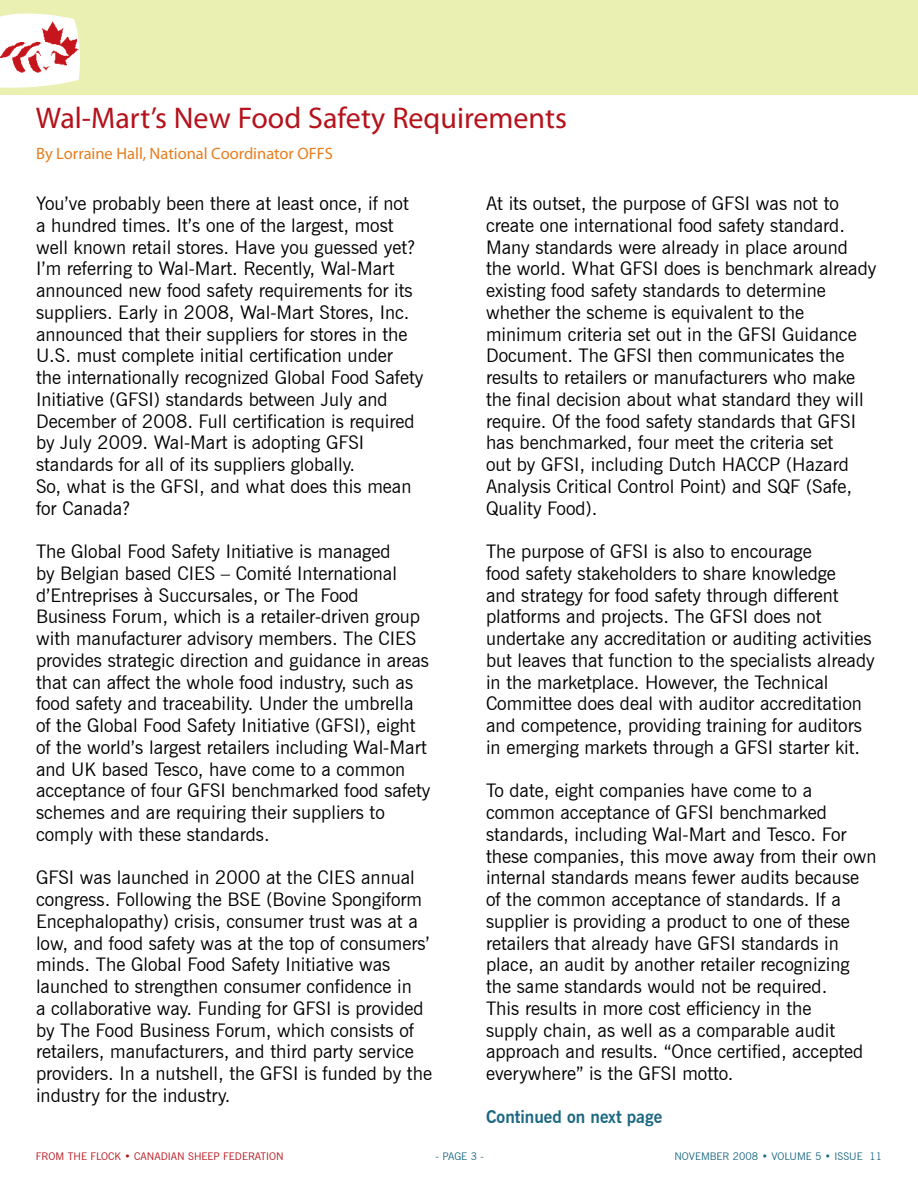
<style>
.page{position:relative;width:918px;height:1188px;background:#fff}
.page>*{position:absolute;margin:0;border:0;box-sizing:border-box;transform-origin:0 0}
.t1{font:30px "Myriad Pro";color:#b5121b}
.t2{font:18.75px/21.8px "News Gothic";color:#000}
.t3{font:700 17.25px "News Gothic";color:#1c6882}
.t4{font:16.5px "Myriad Pro";color:#e87d1e}
.t5{font:10.5px "News Gothic";color:#b5121b}
.t6{font:10.5px "News Gothic";color:#1c6882}
</style>
<div class="page">
<div style="left:209px;top:0;width:709px;height:95px;background:#eaefb2"></div>
<svg style="left:0;top:0;width:209px;height:95px;fill:#eaefb2"></svg>
<h1 class="t1" style="left:36px;top:100px;width:532px">Wal-Mart’s New Food Safety Requirements</h1>
<p class="t4" style="left:36px;top:144px;width:299px">By Lorraine Hall, National Coordinator OFFS</p>
<p class="t2" style="left:36px;top:193px;width:389px">You’ve probably been there at least once, if not<br>a hundred times. It’s one of the largest, most well known retail stores. Have you guessed yet?<br>I’m referring to Wal-Mart. Recently, Wal-Mart announced new food safety requirements for its suppliers. Early in 2008, Wal-Mart Stores, Inc. announced that their suppliers for stores in the U.S. must complete initial certification under<br>the internationally recognized Global Food Safety Initiative (GFSI) standards between July and December of 2008. Full certification is required by July 2009. Wal-Mart is adopting GFSI standards for all of its suppliers globally.<br>So, what is the GFSI, and what does this mean for Canada?</p>
<p class="t2" style="left:36px;top:541px;width:396px">The Global Food Safety Initiative is managed<br>by Belgian based CIES – Comité International d’Entreprises à Succursales, or The Food Business Forum, which is a retailer-driven group with manufacturer advisory members. The CIES provides strategic direction and guidance in areas that can affect the whole food industry, such as food safety and traceability. Under the umbrella of the Global Food Safety Initiative (GFSI), eight of the world’s largest retailers including Wal-Mart and UK based Tesco, have come to a common acceptance of four GFSI benchmarked food safety schemes and are requiring their suppliers to comply with these standards.</p>
<p class="t2" style="left:36px;top:867px;width:398px">GFSI was launched in 2000 at the CIES annual congress. Following the BSE (Bovine Spongiform Encephalopathy) crisis, consumer trust was at a low, and food safety was at the top of consumers’ minds. The Global Food Safety Initiative was launched to strengthen consumer confidence in<br>a collaborative way. Funding for GFSI is provided by The Food Business Forum, which consists of retailers, manufacturers, and third party service providers. In a nutshell, the GFSI is funded by the industry for the industry.</p>
<p class="t2" style="left:486px;top:193px;width:392px">At its outset, the purpose of GFSI was not to create one international food safety standard.<br>Many standards were already in place around the world. What GFSI does is benchmark already existing food safety standards to determine whether the scheme is equivalent to the minimum criteria set out in the GFSI Guidance Document. The GFSI then communicates the results to retailers or manufacturers who make the final decision about what standard they will require. Of the food safety standards that GFSI has benchmarked, four meet the criteria set<br>out by GFSI, including Dutch HACCP (Hazard Analysis Critical Control Point) and SQF (Safe, Quality Food).</p>
<p class="t2" style="left:486px;top:541px;width:390px">The purpose of GFSI is also to encourage<br>food safety stakeholders to share knowledge<br>and strategy for food safety through different platforms and projects. The GFSI does not undertake any accreditation or auditing activities but leaves that function to the specialists already in the marketplace. However, the Technical Committee does deal with auditor accreditation and competence, providing training for auditors in emerging markets through a GFSI starter kit.</p>
<p class="t2" style="left:486px;top:780px;width:392px">To date, eight companies have come to a common acceptance of GFSI benchmarked standards, including Wal-Mart and Tesco. For these companies, this move away from their own internal standards means fewer audits because of the common acceptance of standards. If a supplier is providing a product to one of these retailers that already have GFSI standards in place, an audit by another retailer recognizing the same standards would not be required.<br>This results in more cost efficiency in the<br>supply chain, as well as a comparable audit approach and results. “Once certified, accepted everywhere” is the GFSI motto.</p>
<p class="t3" style="left:486px;top:1106px;width:178px">Continued on next page</p>
<p class="t5" style="left:36px;top:1150px;width:249px">FROM THE FLOCK • CANADIAN SHEEP FEDERATION</p>
<p class="t6" style="left:435px;top:1150px;width:50px">- PAGE 3 -</p>
<p class="t6" style="left:674px;top:1150px;width:209px">NOVEMBER 2008 • VOLUME 5 • ISSUE 11</p>
</div>
